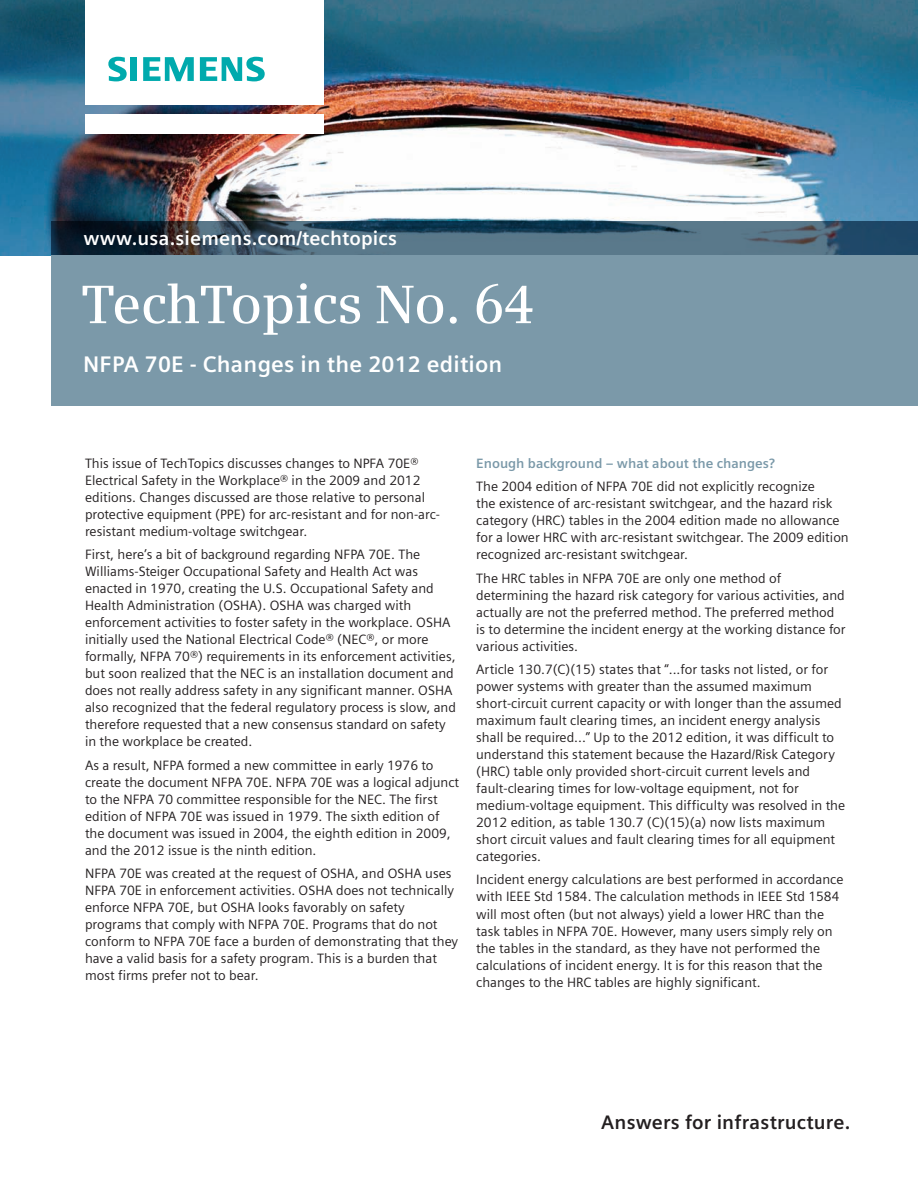
<style>
.page{position:relative;width:918px;height:1188px;background:#fff}
.page>*{position:absolute;margin:0;border:0;box-sizing:border-box;transform-origin:0 0}
.t1{font:600 54px "Siemens Serif";letter-spacing:-.01em;color:#fff}
.t2{font:700 22.5px "Siemens Sans";letter-spacing:.01em;color:#fff}
.t3{font:700 19.5px "Siemens Sans";letter-spacing:.01em;color:#fff}
.t4{font:700 19.5px "Siemens Sans";letter-spacing:.01em;color:#231f20}
.t5{font:13.5px/17px "Siemens Sans";color:#231f20}
.t6{font:700 13.5px "Siemens Sans";color:#7b99a9}
</style>
<div class="page">
<img style="left:0;top:0;width:918px;height:255px">
<div style="left:85px;top:114px;width:238px;height:19px;background:#fff"></div>
<div style="left:85px;top:0;width:238px;height:105px;background:#fff"></div>
<svg style="left:108px;top:57px;width:19px;height:24px"></svg>
<div style="left:130px;top:57px;width:7px;height:24px;background:#00aaad"></div>
<svg style="left:143px;top:57px;width:51px;height:24px"></svg>
<svg style="left:200px;top:57px;width:65px;height:24px"></svg>
<svg style="left:51px;top:221px;width:867px;height:34px;background:#3a5668"></svg>
<div style="left:51px;top:255px;width:867px;height:151px;background:#7b99a9"></div>
<h3 class="t3" style="left:83px;top:227px;width:315px">www.usa.siemens.com/techtopics</h3>
<h1 class="t1" style="left:82px;top:273px;width:455px">TechTopics No. 64</h1>
<h2 class="t2" style="left:83px;top:351px;width:421px">NFPA 70E - Changes in the 2012 edition</h2>
<p class="t5" style="left:85px;top:455px;width:357px">This issue of TechTopics discusses changes to NPFA 70E® Electrical Safety in the Workplace® in the 2009 and 2012 editions. Changes discussed are those relative to personal protective equipment (PPE) for arc-resistant and for non-arc&shy;resistant medium-voltage switchgear.</p>
<p class="t5" style="left:85px;top:546px;width:373px">First, here’s a bit of background regarding NFPA 70E. The Williams-Steiger Occupational Safety and Health Act was enacted in 1970, creating the U.S. Occupational Safety and Health Administration (OSHA). OSHA was charged with enforcement activities to foster safety in the workplace. OSHA initially used the National Electrical Code® (NEC®, or more formally, NFPA 70®) requirements in its enforcement activities, but soon realized that the NEC is an installation document and does not really address safety in any significant manner. OSHA also recognized that the federal regulatory process is slow, and therefore requested that a new consensus standard on safety in the workplace be created.</p>
<p class="t5" style="left:85px;top:757px;width:376px">As a result, NFPA formed a new committee in early 1976 to create the document NFPA 70E. NFPA 70E was a logical adjunct to the NFPA 70 committee responsible for the NEC. The first edition of NFPA 70E was issued in 1979. The sixth edition of the document was issued in 2004, the eighth edition in 2009, and the 2012 issue is the ninth edition.</p>
<p class="t5" style="left:85px;top:865px;width:375px">NFPA 70E was created at the request of OSHA, and OSHA uses NFPA 70E in enforcement activities. OSHA does not technically enforce NFPA 70E, but OSHA looks favorably on safety programs that comply with NFPA 70E. Programs that do not conform to NFPA 70E face a burden of demonstrating that they have a valid basis for a safety program. This is a burden that most firms prefer not to bear.</p>
<p class="t6" style="left:476px;top:455px;width:300px">Enough background – what about the changes?</p>
<p class="t5" style="left:476px;top:478px;width:374px">The 2004 edition of NFPA 70E did not explicitly recognize<br>the existence of arc-resistant switchgear, and the hazard risk category (HRC) tables in the 2004 edition made no allowance for a lower HRC with arc-resistant switchgear. The 2009 edition recognized arc-resistant switchgear.</p>
<p class="t5" style="left:476px;top:569px;width:371px">The HRC tables in NFPA 70E are only one method of determining the hazard risk category for various activities, and actually are not the preferred method. The preferred method is to determine the incident energy at the working distance for various activities.</p>
<p class="t5" style="left:476px;top:661px;width:370px">Article 130.7(C)(15) states that “...for tasks not listed, or for power systems with greater than the assumed maximum short-circuit current capacity or with longer than the assumed maximum fault clearing times, an incident energy analysis shall be required...” Up to the 2012 edition, it was difficult to understand this statement because the Hazard/Risk Category (HRC) table only provided short-circuit current levels and fault-clearing times for low-voltage equipment, not for medium-voltage equipment. This difficulty was resolved in the 2012 edition, as table 130.7 (C)(15)(a) now lists maximum short circuit values and fault clearing times for all equipment categories.</p>
<p class="t5" style="left:476px;top:871px;width:369px">Incident energy calculations are best performed in accordance with IEEE Std 1584. The calculation methods in IEEE Std 1584 will most often (but not always) yield a lower HRC than the task tables in NFPA 70E. However, many users simply rely on the tables in the standard, as they have not performed the calculations of incident energy. It is for this reason that the changes to the HRC tables are highly significant.</p>
<h3 class="t4" style="left:601px;top:1111px;width:251px">Answers for infrastructure.</h3>
</div>
